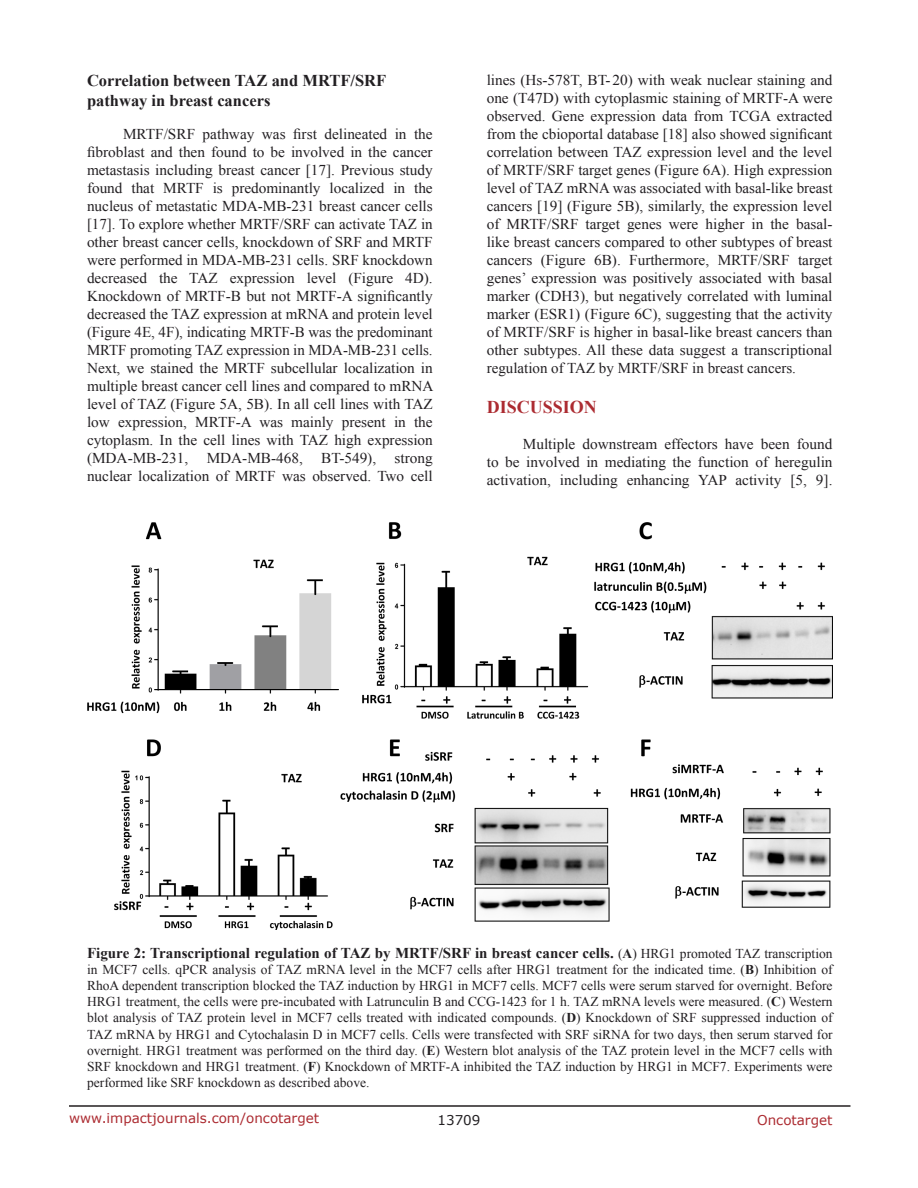
<style>
.page{position:relative;width:918px;height:1188px;background:#fff}
.page>*{position:absolute;margin:0;border:0;box-sizing:border-box;transform-origin:0 0}
.Heading{font:700 18px "Times New Roman";color:#ac2b31}
.SubHeading{font:700 16.5px/19.8px "Times New Roman";color:#221f22}
.BodyText{font:15px/18px "Times New Roman";color:#221f22;text-align:justify}
.FigureText{font:700 15px "Times New Roman";color:#221f22}
.FigureText-2{font:13.5px/16.2px "Times New Roman";color:#221f22;text-align:justify}
.t1{font:13.5px "Verdana";color:#ac2b31}
.t2{font:13.5px "Verdana";color:#221f22}
.s1{font-weight:400;font-size:13.5px}
.s2{font-size:13.5px}
.s3{font-weight:700}
</style>
<div class="page">
<hr style="left:69px;top:1105px;width:781px;height:2px;background:#231f20">
<img style="left:87px;top:523px;width:745px;height:406px">
<p class="SubHeading" style="left:87px;top:70px;width:301px">Correlation between TAZ and MRTF/SRF pathway in breast cancers</p>
<p class="BodyText" style="left:87px;top:125px;width:348px;text-indent:36px">MRTF/SRF pathway was first delineated in the fibroblast and then found to be involved in the cancer metastasis including breast cancer [17]. Previous study found that MRTF is predominantly localized in the nucleus of metastatic MDA-MB-231 breast cancer cells [17]. To explore whether MRTF/SRF can activate TAZ in other breast cancer cells, knockdown of SRF and MRTF were performed in MDA-MB-231 cells. SRF knockdown decreased the TAZ expression level (Figure 4D).<br>Knockdown of MRTF-B but not MRTF-A significantly decreased the TAZ expression at mRNA and protein level (Figure 4E, 4F), indicating MRTF-B was the predominant MRTF promoting TAZ expression in MDA-MB-231 cells.<br>Next, we stained the MRTF subcellular localization in multiple breast cancer cell lines and compared to mRNA level of TAZ (Figure 5A, 5B). In all cell lines with TAZ low expression, MRTF-A was mainly present in the cytoplasm. In the cell lines with TAZ high expression (MDA-MB-231, MDA-MB-468, BT-549), strong nuclear localization of MRTF was observed. Two cell</p>
<p class="BodyText" style="left:487px;top:71px;width:347px">lines (Hs-578T, BT-20) with weak nuclear staining and one (T47D) with cytoplasmic staining of MRTF-A were observed. Gene expression data from TCGA extracted from the cbioportal database [18] also showed significant correlation between TAZ expression level and the level of MRTF/SRF target genes (Figure 6A). High expression level of TAZ mRNA was associated with basal-like breast cancers [19] (Figure 5B), similarly, the expression level of MRTF/SRF target genes were higher in the basal&shy;like breast cancers compared to other subtypes of breast cancers (Figure 6B). Furthermore, MRTF/SRF target genes’ expression was positively associated with basal marker (CDH3), but negatively correlated with luminal marker (ESR1) (Figure 6C), suggesting that the activity of MRTF/SRF is higher in basal-like breast cancers than other subtypes. All these data suggest a transcriptional regulation of TAZ by MRTF/SRF in breast cancers.</p>
<p class="Heading" style="left:487px;top:395px;width:112px">DISCUSSION</p>
<p class="BodyText" style="left:487px;top:435px;width:347px;text-indent:36px">Multiple downstream effectors have been found to be involved in mediating the function of heregulin activation, including enhancing YAP activity [5, 9].</p>
<p class="FigureText" style="left:87px;top:942px;width:747px">Figure 2: Transcriptional regulation of TAZ by MRTF/SRF in breast cancer cells. <span class="s1">(</span><span class="s2">A</span><span class="s1">) HRG1 promoted TAZ transcription</span></p>
<p class="FigureText-2" style="left:87px;top:961px;width:747px">in MCF7 cells. qPCR analysis of TAZ mRNA level in the MCF7 cells after HRG1 treatment for the indicated time. (<span class="s3">B</span>) Inhibition of RhoA dependent transcription blocked the TAZ induction by HRG1 in MCF7 cells. MCF7 cells were serum starved for overnight. Before HRG1 treatment, the cells were pre-incubated with Latrunculin B and CCG-1423 for 1 h. TAZ mRNA levels were measured. (<span class="s3">C</span>) Western blot analysis of TAZ protein level in MCF7 cells treated with indicated compounds. (<span class="s3">D</span>) Knockdown of SRF suppressed induction of TAZ mRNA by HRG1 and Cytochalasin D in MCF7 cells. Cells were transfected with SRF siRNA for two days, then serum starved for overnight. HRG1 treatment was performed on the third day. (<span class="s3">E</span>) Western blot analysis of the TAZ protein level in the MCF7 cells with SRF knockdown and HRG1 treatment. (<span class="s3">F</span>) Knockdown of MRTF-A inhibited the TAZ induction by HRG1 in MCF7. Experiments were performed like SRF knockdown as described above.</p>
<p class="t1" style="left:69px;top:1109px;width:252px">www.impactjournals.com/oncotarget</p>
<p class="t2" style="left:438px;top:1111px;width:44px">13709</p>
<p class="t1" style="left:757px;top:1111px;width:77px">Oncotarget</p>
</div>
